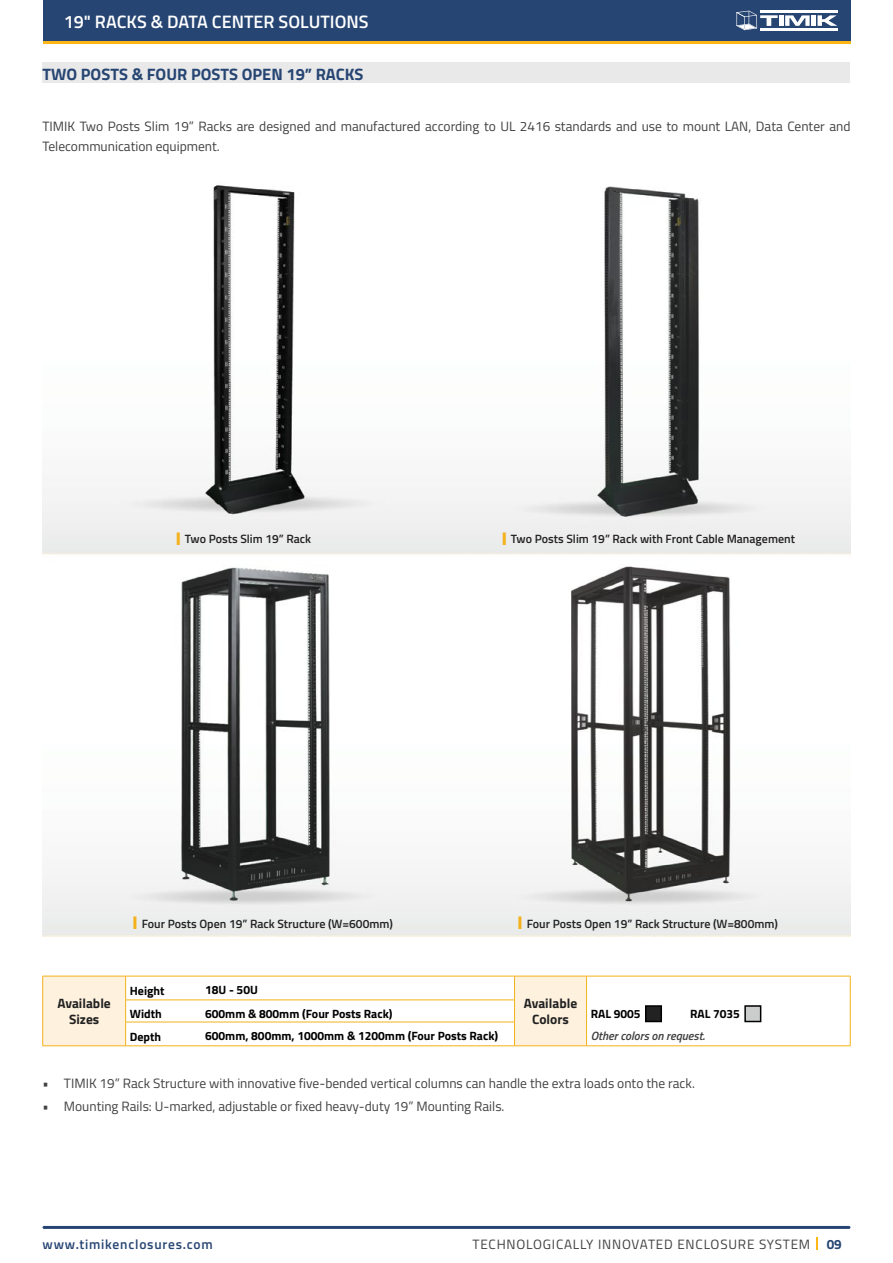
<style>
.page{position:relative;width:893px;height:1263px;background:#fff}
.page>*{position:absolute;margin:0;border:0;box-sizing:border-box;transform-origin:0 0}
.t1{font:600 18px "Titillium Web";color:#fff}
.Heading_01{font:700 16.5px "Titillium Web";color:#264572}
.t2{font:13.5px/19.5px "Titillium Web";color:#414042}
.t3{font:13.5px "Titillium Web";letter-spacing:.06em;color:#414042}
.Available_sizes{font:700 13.5px/16.2px "Titillium Web";color:#222223;text-align:center}
.t4{font:600 13.5px "Titillium Web";letter-spacing:.055em;color:#274573}
.t5{font:700 13.5px "Titillium Web";color:#264572}
.t6{font:600 12px "Titillium Web";color:#222223}
.table_new{font:700 12px "Titillium Web";color:#000}
.other_colors_on_requ{font:italic 600 12px "Titillium Web";color:#414042}
.s1{font-weight:900;font-size:13.5px;color:#f4b21b}
</style>
<div class="page">
<div style="left:43px;top:0;width:807px;height:43px;background:#274573"></div>
<hr style="left:43px;top:1226px;width:807px;height:3px;background:#274573">
<svg style="left:816px;top:1237px;width:2px;height:12px"></svg>
<hr style="left:43px;top:41px;width:807px;height:2px;background:#fcb716">
<svg style="left:736px;top:11px;width:102px;height:19px"></svg>
<div style="left:43px;top:63px;width:807px;height:20px;background:#e9e9ea"></div>
<hr style="left:586px;top:976px;width:100px;height:1px;background:#f4b21b">
<hr style="left:686px;top:976px;width:164px;height:1px;background:#f4b21b">
<svg style="left:42px;top:976px;width:545px;height:70px"></svg>
<svg style="left:850px;top:976px;width:1px;height:69px"></svg>
<hr style="left:586px;top:1045px;width:100px;height:1px;background:#f4b21b">
<hr style="left:686px;top:1045px;width:164px;height:1px;background:#f4b21b">
<div style="left:645px;top:1005px;width:17px;height:17px;background:#222223;border:2px solid #000"></div>
<div style="left:744px;top:1005px;width:17px;height:17px;background:#cacdcb;border:2px solid #000"></div>
<img style="left:43px;top:185px;width:807px;height:752px">
<h1 class="t1" style="left:64px;top:8px;width:306px">19" RACKS &amp; DATA CENTER SOLUTIONS</h1>
<h1 class="Heading_01" style="left:43px;top:62px;width:322px">TWO POSTS &amp; FOUR POSTS OPEN 19” RACKS</h1>
<p class="t2" style="left:43px;top:116px;width:809px">TIMIK Two Posts Slim 19” Racks are designed and manufactured according to UL 2416 standards and use to mount LAN, Data Center and<br>Telecommunication equipment.</p>
<p class="t6" style="left:176px;top:530px;width:136px"><span class="s1">|</span> Two Posts Slim 19” Rack</p>
<p class="t6" style="left:502px;top:530px;width:294px"><span class="s1">|</span> Two Posts Slim 19” Rack with Front Cable Management</p>
<p class="t6" style="left:133px;top:915px;width:261px"><span class="s1">|</span> Four Posts Open 19” Rack Structure (W=600mm)</p>
<p class="t6" style="left:518px;top:915px;width:261px"><span class="s1">|</span> Four Posts Open 19” Rack Structure (W=800mm)</p>
<h1 class="table_new" style="left:130px;top:981px;width:36px">Height</h1>
<h1 class="table_new" style="left:205px;top:980px;width:54px">18U - 50U</h1>
<h1 class="Available_sizes" style="left:57px;top:994px;width:55px">Available<br>Sizes</h1>
<h1 class="Available_sizes" style="left:524px;top:994px;width:55px">Available<br>Colors</h1>
<h1 class="table_new" style="left:130px;top:1004px;width:33px">Width</h1>
<h1 class="table_new" style="left:205px;top:1004px;width:189px">600mm &amp; 800mm (Four Posts Rack)</h1>
<h1 class="table_new" style="left:591px;top:1004px;width:51px">RAL 9005</h1>
<h1 class="table_new" style="left:690px;top:1004px;width:51px">RAL 7035</h1>
<h1 class="table_new" style="left:130px;top:1027px;width:33px">Depth</h1>
<h1 class="table_new" style="left:205px;top:1026px;width:295px">600mm, 800mm, 1000mm &amp; 1200mm (Four Posts Rack)</h1>
<h1 class="other_colors_on_requ" style="left:591px;top:1026px;width:115px">Other colors on request.</h1>
<p class="t2" style="left:43px;top:1073px;width:654px">• TIMIK 19” Rack Structure with innovative five-bended vertical columns can handle the extra loads onto the rack.</p>
<p class="t2" style="left:43px;top:1096px;width:463px">• Mounting Rails: U-marked, adjustable or fixed heavy-duty 19” Mounting Rails.</p>
<p class="t4" style="left:43px;top:1234px;width:172px">www.timikenclosures.com</p>
<p class="t3" style="left:472px;top:1234px;width:339px">TECHNOLOGICALLY INNOVATED ENCLOSURE SYSTEM</p>
<p class="t5" style="left:827px;top:1233px;width:17px">09</p>
</div>
